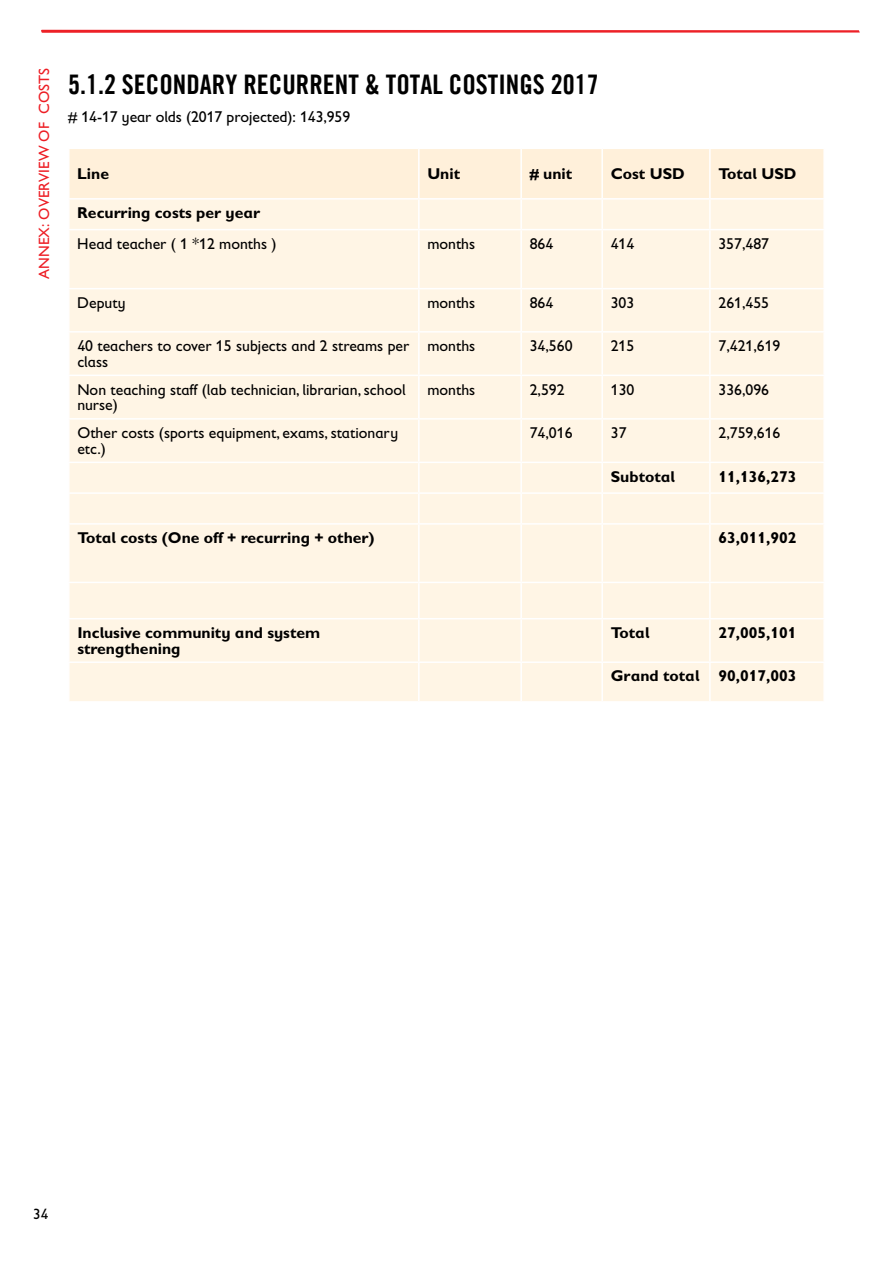
<style>
.page{position:relative;width:893px;height:1263px;background:#fff}
.page>*{position:absolute;margin:0;border:0;box-sizing:border-box;transform-origin:0 0}
.t1{font:27px "Trade Gothic LT Com Bd Cn 20";color:#000}
.t2{font:15.75px/15.8px "Gill Sans Infant Std";color:#000}
.t3{font:700 15.75px/15.8px "Gill Sans Infant Std";color:#000}
.t4{font:15px "Gill Sans Infant Std";color:#ed1d24}
.t5{font:15px "Gill Sans Infant Std";color:#000}
</style>
<div class="page">
<svg style="left:41px;top:30px;width:819px;height:3px;background:#ef3f44"></svg>
<div style="left:70px;top:149px;width:753px;height:49px;background:#fff0da"></div>
<div style="left:70px;top:200px;width:753px;height:501px;background:#fff5e5"></div>
<hr style="left:418px;top:149px;width:2px;height:49px;background:#fff">
<hr style="left:520px;top:149px;width:2px;height:49px;background:#fff">
<hr style="left:601px;top:149px;width:2px;height:49px;background:#fff">
<hr style="left:709px;top:149px;width:2px;height:49px;background:#fff">
<hr style="left:418px;top:200px;width:2px;height:29px;background:#fff">
<hr style="left:520px;top:200px;width:2px;height:29px;background:#fff">
<hr style="left:601px;top:200px;width:2px;height:29px;background:#fff">
<hr style="left:709px;top:200px;width:2px;height:29px;background:#fff">
<hr style="left:68px;top:229px;width:351px;height:1px;background:#fff">
<hr style="left:419px;top:229px;width:102px;height:1px;background:#fff">
<hr style="left:418px;top:230px;width:2px;height:58px;background:#fff">
<hr style="left:521px;top:229px;width:81px;height:1px;background:#fff">
<hr style="left:520px;top:230px;width:2px;height:58px;background:#fff">
<hr style="left:602px;top:229px;width:108px;height:1px;background:#fff">
<hr style="left:601px;top:230px;width:2px;height:58px;background:#fff">
<hr style="left:710px;top:229px;width:115px;height:1px;background:#fff">
<hr style="left:709px;top:230px;width:2px;height:58px;background:#fff">
<hr style="left:68px;top:288px;width:351px;height:1px;background:#fff">
<hr style="left:419px;top:288px;width:102px;height:1px;background:#fff">
<hr style="left:418px;top:289px;width:2px;height:42px;background:#fff">
<hr style="left:521px;top:288px;width:81px;height:1px;background:#fff">
<hr style="left:520px;top:289px;width:2px;height:42px;background:#fff">
<hr style="left:602px;top:288px;width:108px;height:1px;background:#fff">
<hr style="left:601px;top:289px;width:2px;height:42px;background:#fff">
<hr style="left:710px;top:288px;width:115px;height:1px;background:#fff">
<hr style="left:709px;top:289px;width:2px;height:42px;background:#fff">
<hr style="left:68px;top:331px;width:351px;height:2px;background:#fff">
<hr style="left:419px;top:331px;width:102px;height:2px;background:#fff">
<hr style="left:418px;top:333px;width:2px;height:42px;background:#fff">
<hr style="left:521px;top:331px;width:81px;height:2px;background:#fff">
<hr style="left:520px;top:333px;width:2px;height:42px;background:#fff">
<hr style="left:602px;top:331px;width:108px;height:2px;background:#fff">
<hr style="left:601px;top:333px;width:2px;height:42px;background:#fff">
<hr style="left:710px;top:331px;width:115px;height:2px;background:#fff">
<hr style="left:709px;top:333px;width:2px;height:42px;background:#fff">
<hr style="left:68px;top:375px;width:351px;height:1px;background:#fff">
<hr style="left:419px;top:375px;width:102px;height:1px;background:#fff">
<hr style="left:418px;top:376px;width:2px;height:42px;background:#fff">
<hr style="left:521px;top:375px;width:81px;height:1px;background:#fff">
<hr style="left:520px;top:376px;width:2px;height:42px;background:#fff">
<hr style="left:602px;top:375px;width:108px;height:1px;background:#fff">
<hr style="left:601px;top:376px;width:2px;height:42px;background:#fff">
<hr style="left:710px;top:375px;width:115px;height:1px;background:#fff">
<hr style="left:709px;top:376px;width:2px;height:42px;background:#fff">
<hr style="left:68px;top:418px;width:351px;height:2px;background:#fff">
<hr style="left:419px;top:418px;width:102px;height:2px;background:#fff">
<hr style="left:418px;top:420px;width:2px;height:42px;background:#fff">
<hr style="left:521px;top:418px;width:81px;height:2px;background:#fff">
<hr style="left:520px;top:420px;width:2px;height:42px;background:#fff">
<hr style="left:602px;top:418px;width:108px;height:2px;background:#fff">
<hr style="left:601px;top:420px;width:2px;height:42px;background:#fff">
<hr style="left:710px;top:418px;width:115px;height:2px;background:#fff">
<hr style="left:709px;top:420px;width:2px;height:42px;background:#fff">
<hr style="left:68px;top:462px;width:351px;height:1px;background:#fff">
<hr style="left:419px;top:462px;width:102px;height:1px;background:#fff">
<hr style="left:418px;top:463px;width:2px;height:29px;background:#fff">
<hr style="left:521px;top:462px;width:81px;height:1px;background:#fff">
<hr style="left:520px;top:463px;width:2px;height:29px;background:#fff">
<hr style="left:602px;top:462px;width:108px;height:1px;background:#fff">
<hr style="left:601px;top:463px;width:2px;height:29px;background:#fff">
<hr style="left:710px;top:462px;width:115px;height:1px;background:#fff">
<hr style="left:709px;top:463px;width:2px;height:29px;background:#fff">
<hr style="left:68px;top:492px;width:351px;height:2px;background:#fff">
<hr style="left:419px;top:492px;width:102px;height:2px;background:#fff">
<hr style="left:418px;top:494px;width:2px;height:29px;background:#fff">
<hr style="left:521px;top:492px;width:81px;height:2px;background:#fff">
<hr style="left:520px;top:494px;width:2px;height:29px;background:#fff">
<hr style="left:602px;top:492px;width:108px;height:2px;background:#fff">
<hr style="left:601px;top:494px;width:2px;height:29px;background:#fff">
<hr style="left:710px;top:492px;width:115px;height:2px;background:#fff">
<hr style="left:709px;top:494px;width:2px;height:29px;background:#fff">
<hr style="left:68px;top:523px;width:351px;height:2px;background:#fff">
<hr style="left:419px;top:523px;width:102px;height:2px;background:#fff">
<hr style="left:418px;top:525px;width:2px;height:57px;background:#fff">
<hr style="left:521px;top:523px;width:81px;height:2px;background:#fff">
<hr style="left:520px;top:525px;width:2px;height:57px;background:#fff">
<hr style="left:602px;top:523px;width:108px;height:2px;background:#fff">
<hr style="left:601px;top:525px;width:2px;height:57px;background:#fff">
<hr style="left:710px;top:523px;width:115px;height:2px;background:#fff">
<hr style="left:709px;top:525px;width:2px;height:57px;background:#fff">
<hr style="left:68px;top:582px;width:351px;height:1px;background:#fff">
<hr style="left:419px;top:582px;width:102px;height:1px;background:#fff">
<hr style="left:418px;top:583px;width:2px;height:35px;background:#fff">
<hr style="left:418px;top:619px;width:2px;height:42px;background:#fff">
<hr style="left:418px;top:663px;width:2px;height:38px;background:#fff">
<hr style="left:521px;top:582px;width:81px;height:1px;background:#fff">
<hr style="left:520px;top:583px;width:2px;height:35px;background:#fff">
<hr style="left:520px;top:619px;width:2px;height:42px;background:#fff">
<hr style="left:520px;top:663px;width:2px;height:38px;background:#fff">
<hr style="left:602px;top:582px;width:108px;height:1px;background:#fff">
<hr style="left:601px;top:583px;width:2px;height:35px;background:#fff">
<hr style="left:601px;top:619px;width:2px;height:42px;background:#fff">
<hr style="left:601px;top:663px;width:2px;height:38px;background:#fff">
<hr style="left:710px;top:582px;width:115px;height:1px;background:#fff">
<hr style="left:709px;top:583px;width:2px;height:35px;background:#fff">
<hr style="left:709px;top:619px;width:2px;height:42px;background:#fff">
<hr style="left:709px;top:663px;width:2px;height:38px;background:#fff">
<hr style="left:68px;top:618px;width:351px;height:1px;background:#fff">
<hr style="left:68px;top:661px;width:351px;height:2px;background:#fff">
<hr style="left:419px;top:618px;width:102px;height:1px;background:#fff">
<hr style="left:419px;top:661px;width:102px;height:2px;background:#fff">
<hr style="left:521px;top:618px;width:81px;height:1px;background:#fff">
<hr style="left:521px;top:661px;width:81px;height:2px;background:#fff">
<hr style="left:602px;top:618px;width:108px;height:1px;background:#fff">
<hr style="left:602px;top:661px;width:108px;height:2px;background:#fff">
<hr style="left:710px;top:618px;width:115px;height:1px;background:#fff">
<hr style="left:710px;top:661px;width:115px;height:2px;background:#fff">
<p class="t4" style="left:36px;top:279px;width:212px;rotate:-90deg">ANNEX: OVERVIEW OF COSTS</p>
<h1 class="t1" style="left:68px;top:68px;width:532px">5.1.2 SECONDARY RECURRENT &amp; TOTAL COSTINGS 2017</h1>
<p class="t2" style="left:68px;top:109px;width:284px"># 14-17 year olds (2017 projected): 143,959</p>
<p class="t3" style="left:77px;top:166px;width:33px">Line</p>
<p class="t3" style="left:427px;top:166px;width:34px">Unit</p>
<p class="t3" style="left:530px;top:166px;width:44px"># unit</p>
<p class="t3" style="left:611px;top:166px;width:76px">Cost USD</p>
<p class="t3" style="left:718px;top:166px;width:80px">Total USD</p>
<p class="t3" style="left:77px;top:205px;width:184px">Recurring costs per year</p>
<p class="t2" style="left:77px;top:236px;width:201px">Head teacher ( 1 *12 months )</p>
<p class="t2" style="left:427px;top:236px;width:49px">months</p>
<p class="t2" style="left:530px;top:236px;width:25px">864</p>
<p class="t2" style="left:611px;top:236px;width:25px">414</p>
<p class="t2" style="left:718px;top:236px;width:52px">357,487</p>
<p class="t2" style="left:77px;top:295px;width:50px">Deputy</p>
<p class="t2" style="left:427px;top:295px;width:49px">months</p>
<p class="t2" style="left:530px;top:295px;width:25px">864</p>
<p class="t2" style="left:611px;top:295px;width:25px">303</p>
<p class="t2" style="left:718px;top:295px;width:52px">261,455</p>
<p class="t2" style="left:77px;top:338px;width:334px">40 teachers to cover 15 subjects and 2 streams per class</p>
<p class="t2" style="left:427px;top:338px;width:49px">months</p>
<p class="t2" style="left:530px;top:338px;width:44px">34,560</p>
<p class="t2" style="left:611px;top:338px;width:25px">215</p>
<p class="t2" style="left:718px;top:338px;width:64px">7,421,619</p>
<p class="t2" style="left:77px;top:381px;width:330px">Non teaching staff (lab technician, librarian, school nurse)</p>
<p class="t2" style="left:427px;top:381px;width:49px">months</p>
<p class="t2" style="left:530px;top:381px;width:36px">2,592</p>
<p class="t2" style="left:611px;top:381px;width:25px">130</p>
<p class="t2" style="left:718px;top:381px;width:52px">336,096</p>
<p class="t2" style="left:77px;top:425px;width:322px">Other costs (sports equipment, exams, stationary etc.)</p>
<p class="t2" style="left:530px;top:425px;width:44px">74,016</p>
<p class="t2" style="left:611px;top:425px;width:17px">37</p>
<p class="t2" style="left:718px;top:425px;width:64px">2,759,616</p>
<p class="t3" style="left:611px;top:468px;width:66px">Subtotal</p>
<p class="t3" style="left:718px;top:468px;width:80px">11,136,273</p>
<p class="t3" style="left:77px;top:530px;width:299px">Total costs (One off + recurring + other)</p>
<p class="t3" style="left:718px;top:530px;width:80px">63,011,902</p>
<p class="t3" style="left:77px;top:625px;width:244px">Inclusive community and system strengthening</p>
<p class="t3" style="left:611px;top:625px;width:40px">Total</p>
<p class="t3" style="left:718px;top:625px;width:80px">27,005,101</p>
<p class="t3" style="left:611px;top:668px;width:187px">Grand total 90,017,003</p>
<p class="t5" style="left:33px;top:1206px;width:16px">34</p>
</div>
